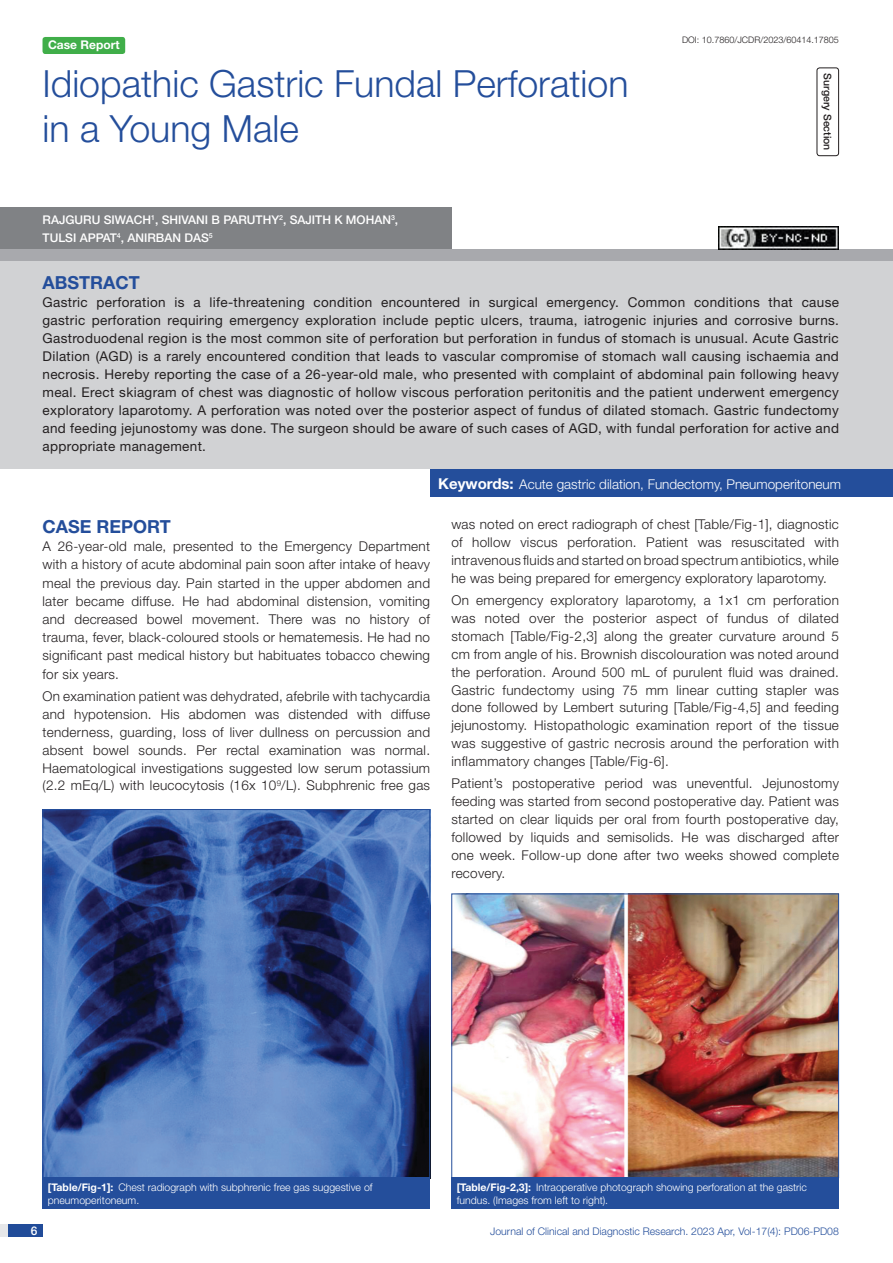
<style>
.page{position:relative;width:893px;height:1263px;background:#fff}
.page>*{position:absolute;margin:0;border:0;box-sizing:border-box;transform-origin:0 0}
.t1{font:300 37.5px/45px "Helvetica Neue";color:#244e9b}
.Heading{font:700 18px "Helvetica Neue";color:#244e9b}
.Abstract_head{font:700 18px "Helvetica Neue";color:#244e9b}
.Body_text{font:300 13.5px/18px "Helvetica Neue";letter-spacing:.02em;color:#231f20;text-align:justify}
.Abstract_Text{font:13.5px/18px "Helvetica Neue";letter-spacing:.025em;color:#231f20;text-align:justify}
.Key_words{font:300 13.5px "Helvetica Neue";color:#fff}
.Author{font:500 12px/18.8px "Helvetica Neue";color:#fff}
.t2{font:700 12px "Helvetica Neue";color:#fff}
.TABLE_FIG{font:300 10.5px/12.6px "Helvetica Neue";color:#fff}
.t3{font:300 10.5px "Helvetica Neue";color:#244e9b}
.section{font:500 10.5px "Helvetica Neue";color:#231f20}
.DOI{font:300 9px "Helvetica Neue";color:#231f20}
.s1{font-weight:700;font-size:15px}
.s2{font-weight:700}
</style>
<div class="page">
<div style="left:0;top:1224px;width:43px;height:13px;background:#e6e7e9"></div>
<div style="left:8px;top:1224px;width:35px;height:13px;background:#214c99"></div>
<div style="left:817px;top:67px;width:22px;height:89px;border:1px solid #231f20;border-radius:3px"></div>
<div style="left:43px;top:37px;width:82px;height:17px;background:#40ae49;border-radius:3px"></div>
<div style="left:0;top:207px;width:451px;height:42px;background:#808285"></div>
<div style="left:430px;top:469px;width:463px;height:28px;background:#244e9b"></div>
<div style="left:0;top:249px;width:893px;height:12px;background:#a8a9ad"></div>
<div style="left:0;top:261px;width:893px;height:208px;background:#d1d2d4"></div>
<img style="left:45px;top:811px;width:383px;height:365px">
<div style="left:43px;top:1177px;width:387px;height:32px;background:#244e9b"></div>
<img style="left:453px;top:895px;width:384px;height:281px">
<div style="left:451px;top:893px;width:388px;height:285px;border:1px solid #244e9b"></div>
<div style="left:451px;top:1177px;width:388px;height:32px;background:#244e9b"></div>
<img style="left:719px;top:227px;width:120px;height:22px">
<p class="t2" style="left:48px;top:37px;width:73px">Case Report</p>
<p class="t1" style="left:43px;top:60px;width:588px">Idiopathic Gastric Fundal Perforation in a Young Male</p>
<p class="Author" style="left:43px;top:210px;width:357px">RAJGURU SIWACH<sup>1</sup>, SHIVANI B PARUTHY<sup>2</sup>, SAJITH K MOHAN<sup>3</sup>,<br>TULSI APPAT<sup>4</sup>, ANIRBAN DAS<sup>5</sup></p>
<p class="DOI" style="left:682px;top:35px;width:158px">DOI: 10.7860/JCDR/2023/60414.17805</p>
<p class="section" style="left:834px;top:73px;width:79px;rotate:90deg">Surgery Section</p>
<p class="Abstract_head" style="left:43px;top:272px;width:99px">ABSTRACT</p>
<p class="Abstract_Text" style="left:43px;top:293px;width:798px">Gastric perforation is a life-threatening condition encountered in surgical emergency. Common conditions that cause gastric perforation requiring emergency exploration include peptic ulcers, trauma, iatrogenic injuries and corrosive burns.<br>Gastroduodenal region is the most common site of perforation but perforation in fundus of stomach is unusual. Acute Gastric Dilation (AGD) is a rarely encountered condition that leads to vascular compromise of stomach wall causing ischaemia and necrosis. Hereby reporting the case of a 26-year-old male, who presented with complaint of abdominal pain following heavy meal. Erect skiagram of chest was diagnostic of hollow viscous perforation peritonitis and the patient underwent emergency exploratory laparotomy. A perforation was noted over the posterior aspect of fundus of dilated stomach. Gastric fundectomy and feeding jejunostomy was done. The surgeon should be aware of such cases of AGD, with fundal perforation for active and appropriate management.</p>
<p class="Key_words" style="left:438px;top:476px;width:404px"><span class="s1">Keywords:</span> Acute gastric dilation, Fundectomy, Pneumoperitoneum</p>
<p class="Heading" style="left:43px;top:515px;width:130px">CASE REPORT</p>
<p class="Body_text" style="left:43px;top:537px;width:389px">A 26-year-old male, presented to the Emergency Department with a history of acute abdominal pain soon after intake of heavy meal the previous day. Pain started in the upper abdomen and later became diffuse. He had abdominal distension, vomiting and decreased bowel movement. There was no history of trauma, fever, black-coloured stools or hematemesis. He had no significant past medical history but habituates tobacco chewing for six years.</p>
<p class="Body_text" style="left:43px;top:687px;width:389px">On examination patient was dehydrated, afebrile with tachycardia and hypotension. His abdomen was distended with diffuse tenderness, guarding, loss of liver dullness on percussion and absent bowel sounds. Per rectal examination was normal.<br>Haematological investigations suggested low serum potassium (2.2 mEq/L) with leucocytosis (16x 10<sup>9</sup>/L). Subphrenic free gas</p>
<p class="Body_text" style="left:451px;top:515px;width:389px">was noted on erect radiograph of chest [Table/Fig-1], diagnostic of hollow viscus perforation. Patient was resuscitated with intravenous fluids and started on broad spectrum antibiotics, while he was being prepared for emergency exploratory laparotomy.</p>
<p class="Body_text" style="left:451px;top:591px;width:389px">On emergency exploratory laparotomy, a 1x1 cm perforation was noted over the posterior aspect of fundus of dilated stomach [Table/Fig-2,3] along the greater curvature around 5 cm from angle of his. Brownish discolouration was noted around the perforation. Around 500 mL of purulent fluid was drained.<br>Gastric fundectomy using 75 mm linear cutting stapler was done followed by Lembert suturing [Table/Fig-4,5] and feeding jejunostomy. Histopathologic examination report of the tissue was suggestive of gastric necrosis around the perforation with inflammatory changes [Table/Fig-6].</p>
<p class="Body_text" style="left:451px;top:774px;width:389px">Patient’s postoperative period was uneventful. Jejunostomy feeding was started from second postoperative day. Patient was started on clear liquids per oral from fourth postoperative day, followed by liquids and semisolids. He was discharged after one week. Follow-up done after two weeks showed complete recovery.</p>
<p class="TABLE_FIG" style="left:48px;top:1181px;width:326px"><span class="s2">[Table/Fig-1]:</span> Chest radiograph with subphrenic free gas suggestive of pneumoperitoneum.</p>
<p class="TABLE_FIG" style="left:457px;top:1181px;width:352px"><span class="s2">[Table/Fig-2,3]:</span> Intraoperative photograph showing perforation at the gastric fundus. (Images from left to right).</p>
<p class="Author" style="left:31px;top:1221px;width:8px">6</p>
<p class="t3" style="left:490px;top:1225px;width:350px">Journal of Clinical and Diagnostic Research. 2023 Apr, Vol-17(4): PD06-PD08</p>
</div>
